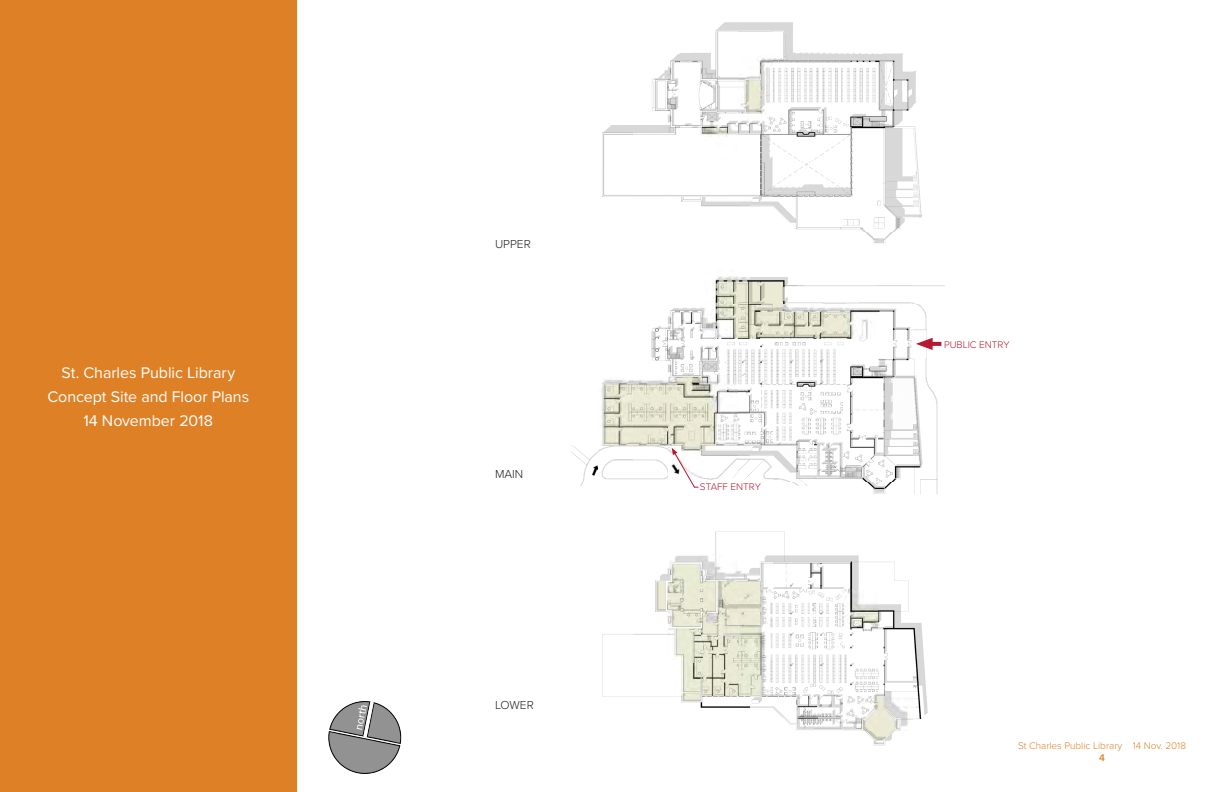
<style>
.page{position:relative;width:1224px;height:792px;background:#fff}
.page>*{position:absolute;margin:0;border:0;box-sizing:border-box;transform-origin:0 0}
.Sidebar_Title{font:16px "Proxima Nova";letter-spacing:-.005em;color:#fff}
.Table{font:300 12px "Proxima Nova";color:#231f20}
.t1{font:300 10px "Proxima Nova";color:#de8025}
.Table-2{font:300 10px "Proxima Nova";color:#b71730}
.t2{font:600 10px "Proxima Nova";color:#de8025}
</style>
<div class="page">
<div style="left:0;top:0;width:297px;height:792px;background:#de8025"></div>
<img style="left:571px;top:22px;width:374px;height:724px">
<img style="left:328px;top:701px;width:74px;height:73px">
<svg style="left:933px;top:342px;width:8px;height:4px"></svg>
<svg style="left:916px;top:338px;width:17px;height:12px"></svg>
<svg style="left:672px;top:448px;width:26px;height:41px"></svg>
<p class="Sidebar_Title" style="left:61px;top:361px;width:175px">St. Charles Public Library</p>
<p class="Sidebar_Title" style="left:47px;top:385px;width:203px">Concept Site and Floor Plans</p>
<p class="Sidebar_Title" style="left:84px;top:409px;width:131px">14 November 2018</p>
<p class="Table" style="left:495px;top:235px;width:37px">UPPER</p>
<p class="Table" style="left:495px;top:465px;width:30px">MAIN</p>
<p class="Table" style="left:495px;top:696px;width:40px">LOWER</p>
<p class="Table-2" style="left:700px;top:479px;width:62px">STAFF ENTRY</p>
<p class="Table-2" style="left:944px;top:337px;width:67px">PUBLIC ENTRY</p>
<p class="t1" style="left:1018px;top:738px;width:170px">St Charles Public Library 14 Nov. 2018</p>
<p class="t2" style="left:1099px;top:750px;width:7px">4</p>
</div>
